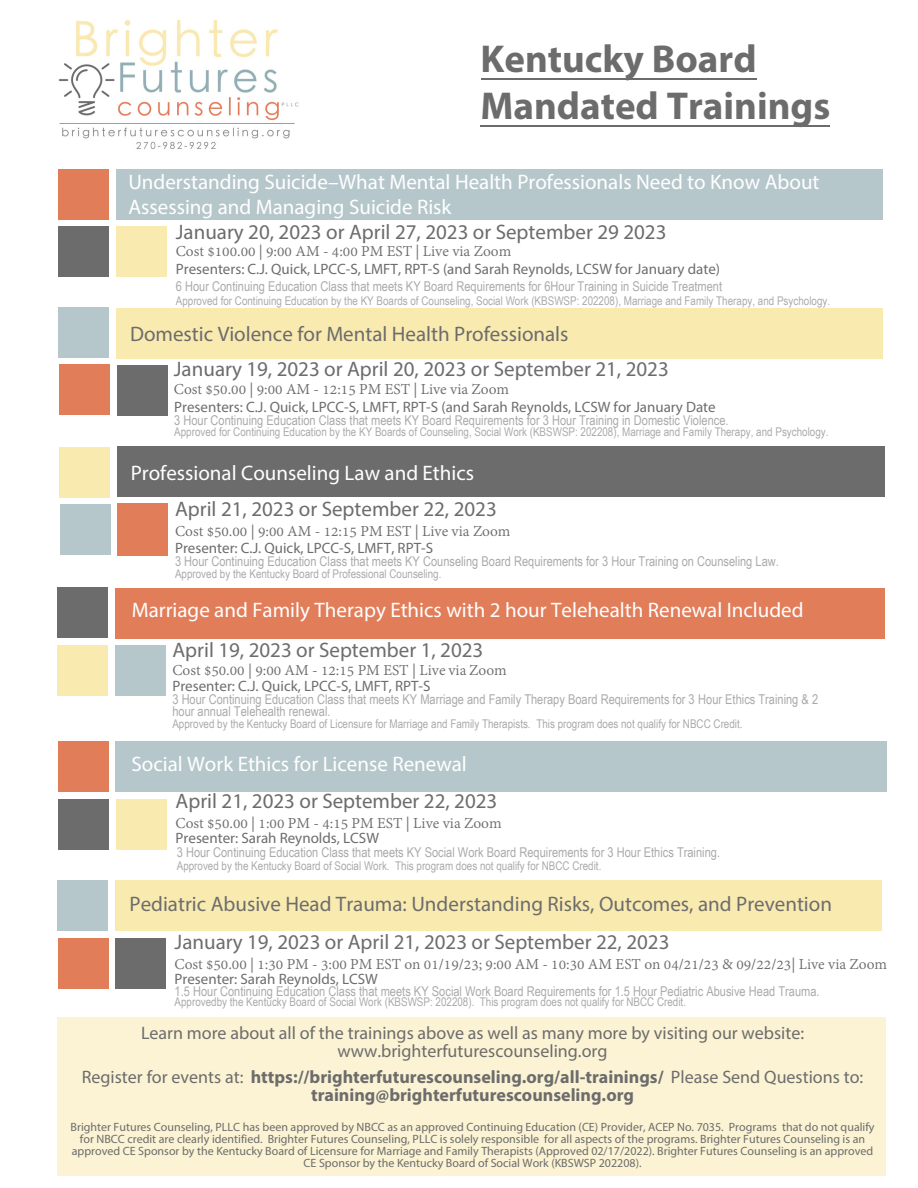
<style>
.page{position:relative;width:918px;height:1188px;background:#fff}
.page>*{position:absolute;margin:0;border:0;box-sizing:border-box;transform-origin:0 0}
.t1{font:700 39px/46.8px "Myriad Pro";color:#6c6c6c}
.t2{font:21px/25.2px "Myriad Pro";color:#fff}
.t3{font:21px "Myriad Pro";color:#6c6c6c}
.t4{font:21px/37.5px "Myriad Pro";color:#6d6d6d}
.t5{font:700 18px/17.9px "Myriad Pro";color:#6c6c6c;text-align:center}
.t6{font:18px/18px "Myriad Pro";color:#6c6c6c;text-align:center}
.t7{font:16.5px "Adobe Devanagari";color:#6c6c6c}
.t8{font:16.5px "Adobe Devanagari";color:#6d6d6d}
.t9{font:15px "Myriad Pro";color:#6d6d6d}
.t10{font:15px "Myriad Pro";color:#6c6c6c}
.t11{font:13.5px/12.6px "Arial Narrow";color:#aaa}
.t12{font:12px "Arial Narrow";color:#aaa}
.t13{font:12px/11.9px "Myriad Pro";color:#6c6c6c;text-align:center}
.s1{font-weight:400}
</style>
<div class="page">
<img style="left:59px;top:20px;width:240px;height:130px">
<div style="left:58px;top:1017px;width:828px;height:159px;background:#fbf3d3"></div>
<div style="left:58px;top:307px;width:51px;height:51px;background:#b6c7cc"></div>
<div style="left:59px;top:364px;width:51px;height:51px;background:#e27d5a"></div>
<div style="left:116px;top:308px;width:767px;height:50px;background:#f9eab0"></div>
<div style="left:117px;top:365px;width:50px;height:51px;background:#6c6c6c"></div>
<div style="left:60px;top:504px;width:51px;height:50px;background:#b6c7cc"></div>
<div style="left:118px;top:503px;width:50px;height:53px;background:#e27d5a"></div>
<div style="left:59px;top:447px;width:51px;height:51px;background:#f9eab0"></div>
<div style="left:117px;top:446px;width:768px;height:51px;background:#6c6c6c"></div>
<div style="left:59px;top:226px;width:50px;height:51px;background:#6c6c6c"></div>
<div style="left:116px;top:226px;width:51px;height:51px;background:#f9eab0"></div>
<div style="left:59px;top:169px;width:50px;height:51px;background:#e27d5a"></div>
<div style="left:116px;top:169px;width:767px;height:51px;background:#b6c7cc"></div>
<div style="left:115px;top:588px;width:769px;height:51px;background:#e27d5a"></div>
<div style="left:57px;top:645px;width:50px;height:51px;background:#f9eab0"></div>
<div style="left:58px;top:588px;width:50px;height:50px;background:#6c6c6c"></div>
<div style="left:115px;top:741px;width:771px;height:51px;background:#b6c7cc"></div>
<div style="left:58px;top:741px;width:51px;height:50px;background:#e27d5a"></div>
<div style="left:58px;top:799px;width:51px;height:51px;background:#6c6c6c"></div>
<div style="left:116px;top:799px;width:51px;height:51px;background:#f9eab0"></div>
<hr style="left:481px;top:78px;width:275px;height:2px;background:#6c6c6c">
<hr style="left:481px;top:125px;width:349px;height:2px;background:#6c6c6c">
<div style="left:115px;top:880px;width:767px;height:51px;background:#f9eab0"></div>
<div style="left:115px;top:645px;width:50px;height:51px;background:#b6c7cc"></div>
<div style="left:57px;top:880px;width:51px;height:51px;background:#b6c7cc"></div>
<div style="left:58px;top:938px;width:50px;height:51px;background:#e27d5a"></div>
<div style="left:115px;top:938px;width:51px;height:51px;background:#6c6c6c"></div>
<p class="t1" style="left:480px;top:34px;width:351px">Kentucky Board<br>Mandated Trainings</p>
<p class="t2" style="left:128px;top:169px;width:693px">Understanding Suicide–What Mental Health Professionals Need to Know About<br>Assessing and Managing Suicide Risk</p>
<p class="t3" style="left:176px;top:219px;width:492px">January 20, 2023 or April 27, 2023 or September 29 2023</p>
<p class="t7" style="left:176px;top:242px;width:337px">Cost $100.00 | 9:00 AM - 4:00 PM EST | Live via Zoom</p>
<p class="t9" style="left:176px;top:260px;width:546px">Presenters: C.J. Quick, LPCC-S, LMFT, RPT-S (and Sarah Reynolds, LCSW for January date)</p>
<p class="t11" style="left:176px;top:279px;width:548px">6 Hour Continuing Education Class that meets KY Board Requirements for 6Hour Training in Suicide Treatment</p>
<p class="t12" style="left:176px;top:292px;width:656px">Approved for Continuing Education by the KY Boards of Counseling, Social Work (KBSWSP: 202208), Marriage and Family Therapy, and Psychology.</p>
<p class="t3" style="left:130px;top:321px;width:440px">Domestic Violence for Mental Health Professionals</p>
<p class="t3" style="left:174px;top:356px;width:496px">January 19, 2023 or April 20, 2023 or September 21, 2023</p>
<p class="t7" style="left:174px;top:379px;width:337px">Cost $50.00 | 9:00 AM - 12:15 PM EST | Live via Zoom</p>
<p class="t9" style="left:174px;top:398px;width:543px">Presenters: C.J. Quick, LPCC-S, LMFT, RPT-S (and Sarah Reynolds, LCSW for January Date</p>
<p class="t11" style="left:174px;top:413px;width:556px">3 Hour Continuing Education Class that meets KY Board Requirements for 3 Hour Training in Domestic Violence.</p>
<p class="t12" style="left:174px;top:423px;width:656px">Approved for Continuing Education by the KY Boards of Counseling, Social Work (KBSWSP: 202208), Marriage and Family Therapy, and Psychology.</p>
<p class="t2" style="left:131px;top:460px;width:345px">Professional Counseling Law and Ethics</p>
<p class="t3" style="left:175px;top:496px;width:323px">April 21, 2023 or September 22, 2023</p>
<p class="t7" style="left:175px;top:522px;width:337px">Cost $50.00 | 9:00 AM - 12:15 PM EST | Live via Zoom</p>
<p class="t10" style="left:175px;top:539px;width:260px">Presenter: C.J. Quick, LPCC-S, LMFT, RPT-S</p>
<p class="t11" style="left:175px;top:554px;width:605px">3 Hour Continuing Education Class that meets KY Counseling Board Requirements for 3 Hour Training on Counseling Law.</p>
<p class="t12" style="left:175px;top:565px;width:268px">Approved by the Kentucky Board of Professional Counseling.</p>
<p class="t2" style="left:132px;top:597px;width:673px">Marriage and Family Therapy Ethics with 2 hour Telehealth Renewal Included</p>
<p class="t4" style="left:172px;top:631px;width:312px">April 19, 2023 or September 1, 2023</p>
<p class="t8" style="left:172px;top:661px;width:336px">Cost $50.00 | 9:00 AM - 12:15 PM EST | Live via Zoom</p>
<p class="t9" style="left:172px;top:677px;width:260px">Presenter: C.J. Quick, LPCC-S, LMFT, RPT-S</p>
<p class="t11" style="left:172px;top:692px;width:647px">3 Hour Continuing Education Class that meets KY Marriage and Family Therapy Board Requirements for 3 Hour Ethics Training &amp; 2 hour annual Telehealth renewal.</p>
<p class="t12" style="left:172px;top:715px;width:572px">Approved by the Kentucky Board of Licensure for Marriage and Family Therapists. This program does not qualify for NBCC Credit.</p>
<h2 class="t2" style="left:131px;top:751px;width:337px">Social Work Ethics for License Renewal</h2>
<h2 class="t3" style="left:176px;top:788px;width:323px">April 21, 2023 or September 22, 2023</h2>
<p class="t7" style="left:176px;top:813px;width:328px">Cost $50.00 | 1:00 PM - 4:15 PM EST | Live via Zoom</p>
<p class="t10" style="left:176px;top:828px;width:205px">Presenter: Sarah Reynolds, LCSW</p>
<p class="t11" style="left:177px;top:846px;width:545px">3 Hour Continuing Education Class that meets KY Social Work Board Requirements for 3 Hour Ethics Training.</p>
<p class="t12" style="left:177px;top:857px;width:426px">Approved by the Kentucky Board of Social Work. This program does not qualify for NBCC Credit.</p>
<h2 class="t4" style="left:175px;top:885px;width:659px;text-indent:-45px">Pediatric Abusive Head Trauma: Understanding Risks, Outcomes, and Prevention<br>January 19, 2023 or April 21, 2023 or September 22, 2023</h2>
<p class="t8" style="left:175px;top:955px;width:714px">Cost $50.00 | 1:30 PM - 3:00 PM EST on 01/19/23; 9:00 AM - 10:30 AM EST on 04/21/23 &amp; 09/22/23| Live via Zoom</p>
<p class="t9" style="left:175px;top:970px;width:205px">Presenter: Sarah Reynolds, LCSW</p>
<p class="t11" style="left:175px;top:984px;width:647px">1.5 Hour Continuing Education Class that meets KY Social Work Board Requirements for 1.5 Hour Pediatric Abusive Head Trauma.</p>
<p class="t12" style="left:175px;top:993px;width:513px">Approvedby the Kentucky Board of Social Work (KBSWSP: 202208). This program does not qualify for NBCC Credit.</p>
<p class="t6" style="left:141px;top:1024px;width:665px">Learn more about all of the trainings above as well as many more by visiting our website: www.brighterfuturescounseling.org</p>
<p class="t5" style="left:82px;top:1067px;width:783px"><span class="s1">Register for events at:</span> https://brighterfuturescounseling.org/all-trainings/ <span class="s1">Please Send Questions to: </span>training@brighterfuturescounseling.org</p>
<p class="t13" style="left:71px;top:1121px;width:805px">Brighter Futures Counseling, PLLC has been approved by NBCC as an approved Continuing Education (CE) Provider, ACEP No. 7035. Programs that do not qualify for NBCC credit are clearly identified. Brighter Futures Counseling, PLLC is solely responsible for all aspects of the programs. Brighter Futures Counseling is an approved CE Sponsor by the Kentucky Board of Licensure for Marriage and Family Therapists (Approved 02/17/2022). Brighter Futures Counseling is an approved CE Sponsor by the Kentucky Board of Social Work (KBSWSP 202208).</p>
</div>
